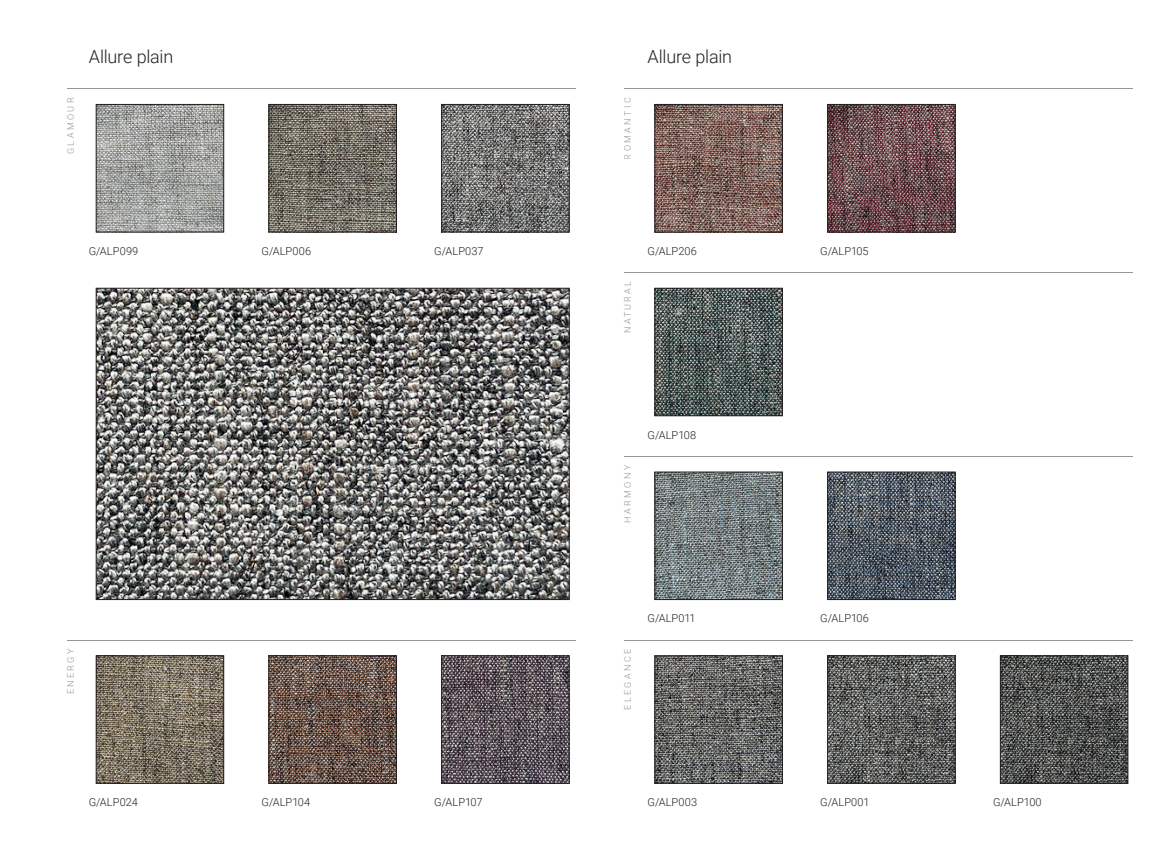
<style>
.page{position:relative;width:1161px;height:842px;background:#fff}
.page>*{position:absolute;margin:0;border:0;box-sizing:border-box;transform-origin:0 0}
.t1{font:300 18px "Roboto";letter-spacing:-.015em;color:#231f20}
.t2{font:300 11px "Roboto";letter-spacing:.01em;color:#231f20}
.t3{font:300 9px "Roboto";letter-spacing:.265em;color:#939598}
.t4{font:300 9px "Roboto";letter-spacing:.245em;color:#939598}
</style>
<div class="page">
<img style="left:657px;top:290px;width:124px;height:124px">
<div style="left:655px;top:288px;width:128px;height:128px;border:1px solid #231f20"></div>
<img style="left:829px;top:474px;width:124px;height:124px">
<div style="left:827px;top:472px;width:128px;height:128px;border:1px solid #231f20"></div>
<img style="left:657px;top:474px;width:124px;height:124px">
<div style="left:655px;top:472px;width:128px;height:128px;border:1px solid #231f20"></div>
<img style="left:657px;top:657px;width:124px;height:125px">
<div style="left:655px;top:655px;width:128px;height:129px;border:1px solid #231f20"></div>
<img style="left:98px;top:106px;width:124px;height:124px">
<div style="left:96px;top:104px;width:128px;height:128px;border:1px solid #231f20"></div>
<img style="left:98px;top:657px;width:124px;height:125px">
<div style="left:96px;top:655px;width:128px;height:129px;border:1px solid #231f20"></div>
<img style="left:98px;top:290px;width:469px;height:308px">
<div style="left:96px;top:288px;width:473px;height:312px;border:1px solid #231f20"></div>
<img style="left:829px;top:657px;width:124px;height:125px">
<div style="left:827px;top:655px;width:128px;height:129px;border:1px solid #231f20"></div>
<img style="left:271px;top:106px;width:124px;height:124px">
<div style="left:269px;top:104px;width:128px;height:128px;border:1px solid #231f20"></div>
<img style="left:271px;top:657px;width:124px;height:125px">
<div style="left:269px;top:655px;width:128px;height:129px;border:1px solid #231f20"></div>
<img style="left:1002px;top:657px;width:124px;height:125px">
<div style="left:1000px;top:655px;width:128px;height:129px;border:1px solid #231f20"></div>
<img style="left:443px;top:106px;width:124px;height:124px">
<div style="left:441px;top:104px;width:128px;height:128px;border:1px solid #231f20"></div>
<img style="left:443px;top:657px;width:124px;height:125px">
<div style="left:441px;top:655px;width:128px;height:129px;border:1px solid #231f20"></div>
<hr style="left:624px;top:272px;width:508px;height:1px;background:#939598">
<hr style="left:624px;top:456px;width:508px;height:1px;background:#939598">
<hr style="left:624px;top:640px;width:508px;height:1px;background:#939598">
<hr style="left:624px;top:89px;width:508px;height:1px;background:#939598">
<hr style="left:67px;top:89px;width:508px;height:1px;background:#939598">
<hr style="left:67px;top:640px;width:508px;height:1px;background:#939598">
<img style="left:657px;top:106px;width:124px;height:124px">
<div style="left:655px;top:104px;width:128px;height:128px;border:1px solid #231f20"></div>
<img style="left:829px;top:106px;width:124px;height:124px">
<div style="left:827px;top:104px;width:128px;height:128px;border:1px solid #231f20"></div>
<p class="t3" style="left:64px;top:154px;width:58px;rotate:-90deg">GLAMOUR</p>
<h1 class="t1" style="left:89px;top:44px;width:86px">Allure plain</h1>
<h1 class="t1" style="left:647px;top:44px;width:86px">Allure plain</h1>
<p class="t3" style="left:621px;top:160px;width:64px;rotate:-90deg">ROMANTIC</p>
<p class="t2" style="left:89px;top:243px;width:51px">G/ALP099</p>
<p class="t2" style="left:262px;top:243px;width:51px">G/ALP006</p>
<p class="t2" style="left:434px;top:243px;width:51px">G/ALP037</p>
<p class="t4" style="left:621px;top:333px;width:53px;rotate:-90deg">NATURAL</p>
<p class="t2" style="left:647px;top:243px;width:51px">G/ALP206</p>
<p class="t2" style="left:820px;top:243px;width:50px">G/ALP105</p>
<p class="t3" style="left:64px;top:694px;width:47px;rotate:-90deg">ENERGY</p>
<p class="t2" style="left:89px;top:795px;width:51px">G/ALP024</p>
<p class="t2" style="left:262px;top:795px;width:50px">G/ALP104</p>
<p class="t3" style="left:621px;top:523px;width:59px;rotate:-90deg">HARMONY</p>
<p class="t2" style="left:647px;top:427px;width:50px">G/ALP108</p>
<p class="t3" style="left:621px;top:710px;width:62px;rotate:-90deg">ELEGANCE</p>
<p class="t2" style="left:647px;top:611px;width:50px">G/ALP011</p>
<p class="t2" style="left:820px;top:611px;width:50px">G/ALP106</p>
<p class="t2" style="left:434px;top:795px;width:50px">G/ALP107</p>
<p class="t2" style="left:820px;top:795px;width:51px">G/ALP001</p>
<p class="t2" style="left:993px;top:795px;width:50px">G/ALP100</p>
<p class="t2" style="left:647px;top:795px;width:51px">G/ALP003</p>
</div>
